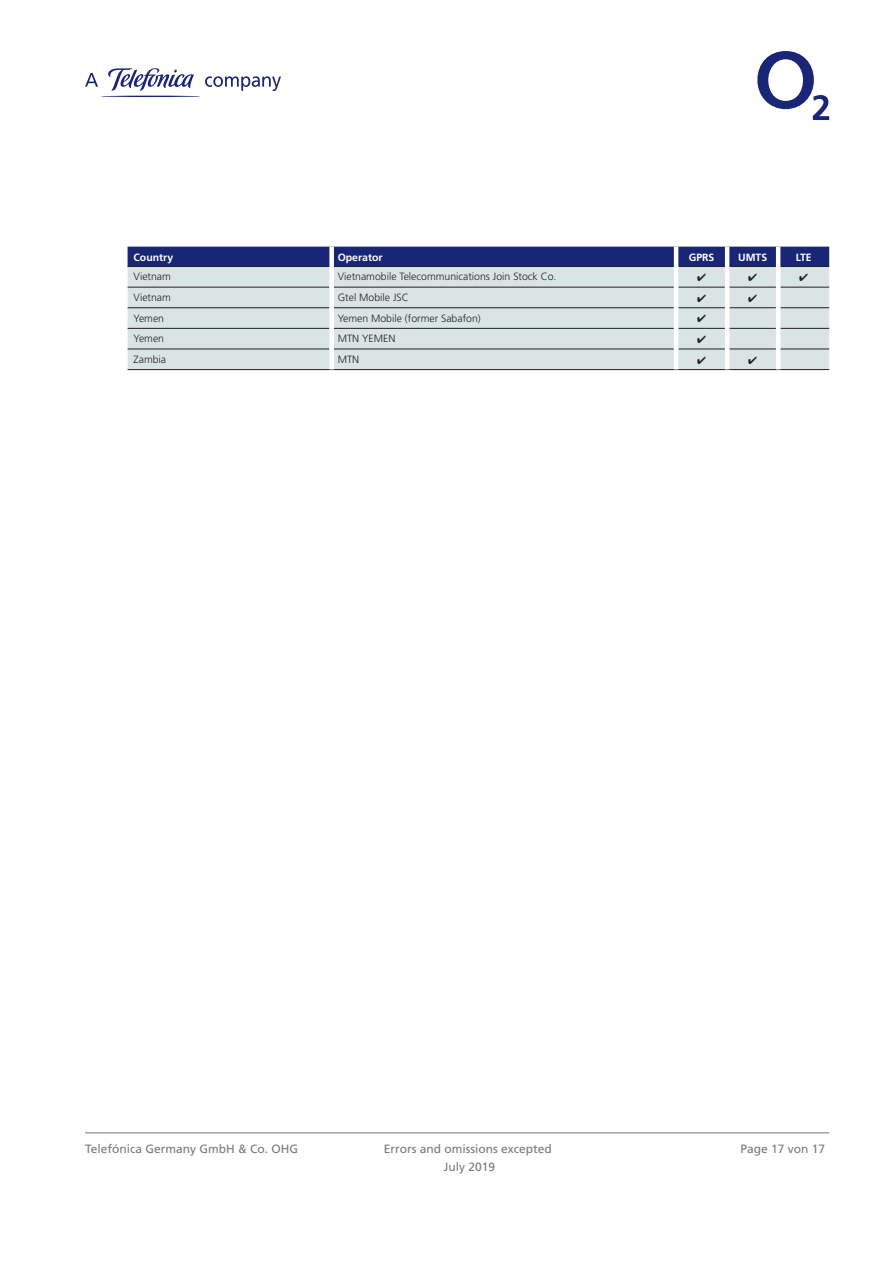
<style>
.page{position:relative;width:893px;height:1263px;background:#fff}
.page>*{position:absolute;margin:0;border:0;box-sizing:border-box;transform-origin:0 0}
.t1{font:12px/18px "Frutiger LT Pro";color:#76787b;text-align:center}
.t2{font:300 10.5px "Frutiger LT Pro";color:#231f20}
.t3{font:700 10.5px "Frutiger LT Pro";color:#fff}
</style>
<div class="page">
<svg style="left:85px;top:73px;width:13px;height:14px"></svg>
<svg style="left:205px;top:76px;width:76px;height:15px"></svg>
<hr style="left:100px;top:96px;width:101px;height:1px;background:#192575;border-radius:50%">
<svg style="left:108px;top:68px;width:86px;height:23px"></svg>
<svg style="left:757px;top:51px;width:72px;height:69px"></svg>
<hr style="left:85px;top:1132px;width:744px;height:1px;background:#808285">
<div style="left:128px;top:247px;width:701px;height:19px;background:#192575"></div>
<div style="left:128px;top:267px;width:701px;height:102px;background:#dbe4e4"></div>
<hr style="left:128px;top:266px;width:201px;height:1px;background:#231f20">
<hr style="left:334px;top:266px;width:340px;height:1px;background:#231f20">
<hr style="left:678px;top:266px;width:47px;height:1px;background:#231f20">
<hr style="left:729px;top:266px;width:47px;height:1px;background:#231f20">
<hr style="left:780px;top:266px;width:49px;height:1px;background:#231f20">
<hr style="left:128px;top:287px;width:201px;height:1px;background:#231f20">
<hr style="left:334px;top:287px;width:340px;height:1px;background:#231f20">
<hr style="left:678px;top:287px;width:47px;height:1px;background:#231f20">
<hr style="left:729px;top:287px;width:47px;height:1px;background:#231f20">
<hr style="left:780px;top:287px;width:49px;height:1px;background:#231f20">
<hr style="left:128px;top:307px;width:201px;height:1px;background:#231f20">
<hr style="left:334px;top:307px;width:340px;height:1px;background:#231f20">
<hr style="left:678px;top:307px;width:47px;height:1px;background:#231f20">
<hr style="left:729px;top:307px;width:47px;height:1px;background:#231f20">
<hr style="left:780px;top:307px;width:49px;height:1px;background:#231f20">
<hr style="left:128px;top:328px;width:201px;height:1px;background:#231f20">
<hr style="left:334px;top:328px;width:340px;height:1px;background:#231f20">
<hr style="left:678px;top:328px;width:47px;height:1px;background:#231f20">
<hr style="left:729px;top:328px;width:47px;height:1px;background:#231f20">
<hr style="left:780px;top:328px;width:49px;height:1px;background:#231f20">
<hr style="left:128px;top:349px;width:201px;height:1px;background:#231f20">
<hr style="left:334px;top:349px;width:340px;height:1px;background:#231f20">
<hr style="left:678px;top:349px;width:47px;height:1px;background:#231f20">
<hr style="left:729px;top:349px;width:47px;height:1px;background:#231f20">
<hr style="left:780px;top:349px;width:49px;height:1px;background:#231f20">
<hr style="left:128px;top:369px;width:204px;height:1px;background:#231f20">
<hr style="left:332px;top:369px;width:344px;height:1px;background:#231f20">
<hr style="left:676px;top:369px;width:51px;height:1px;background:#231f20">
<hr style="left:727px;top:369px;width:51px;height:1px;background:#231f20">
<hr style="left:778px;top:369px;width:51px;height:1px;background:#231f20">
<div style="left:329px;top:247px;width:5px;height:19px;background:#fff"></div>
<hr style="left:674px;top:247px;width:4px;height:19px;background:#fff">
<hr style="left:725px;top:247px;width:4px;height:19px;background:#fff">
<div style="left:329px;top:266px;width:5px;height:21px;background:#fff"></div>
<hr style="left:674px;top:266px;width:4px;height:21px;background:#fff">
<hr style="left:725px;top:266px;width:4px;height:21px;background:#fff">
<div style="left:329px;top:287px;width:5px;height:21px;background:#fff"></div>
<hr style="left:674px;top:287px;width:4px;height:21px;background:#fff">
<hr style="left:725px;top:287px;width:4px;height:21px;background:#fff">
<div style="left:329px;top:308px;width:5px;height:20px;background:#fff"></div>
<hr style="left:674px;top:308px;width:4px;height:20px;background:#fff">
<hr style="left:725px;top:308px;width:4px;height:20px;background:#fff">
<div style="left:329px;top:328px;width:5px;height:21px;background:#fff"></div>
<hr style="left:674px;top:328px;width:4px;height:21px;background:#fff">
<hr style="left:725px;top:328px;width:4px;height:21px;background:#fff">
<div style="left:329px;top:349px;width:5px;height:20px;background:#fff"></div>
<hr style="left:674px;top:349px;width:4px;height:20px;background:#fff">
<hr style="left:725px;top:349px;width:4px;height:20px;background:#fff">
<hr style="left:776px;top:247px;width:4px;height:19px;background:#fff">
<hr style="left:776px;top:266px;width:4px;height:21px;background:#fff">
<hr style="left:776px;top:287px;width:4px;height:21px;background:#fff">
<hr style="left:776px;top:308px;width:4px;height:20px;background:#fff">
<hr style="left:776px;top:328px;width:4px;height:21px;background:#fff">
<hr style="left:776px;top:349px;width:4px;height:20px;background:#fff">
<svg style="left:697px;top:274px;width:9px;height:7px"></svg>
<svg style="left:749px;top:274px;width:8px;height:7px"></svg>
<svg style="left:800px;top:274px;width:8px;height:7px"></svg>
<svg style="left:697px;top:294px;width:9px;height:8px"></svg>
<svg style="left:749px;top:294px;width:8px;height:8px"></svg>
<svg style="left:697px;top:315px;width:9px;height:7px"></svg>
<svg style="left:697px;top:336px;width:9px;height:7px"></svg>
<svg style="left:697px;top:356px;width:9px;height:8px"></svg>
<svg style="left:749px;top:356px;width:8px;height:8px"></svg>
<p class="t3" style="left:134px;top:251px;width:41px">Country</p>
<p class="t3" style="left:338px;top:251px;width:46px">Operator</p>
<p class="t3" style="left:689px;top:251px;width:27px">GPRS</p>
<p class="t3" style="left:738px;top:251px;width:31px">UMTS</p>
<p class="t3" style="left:796px;top:251px;width:17px">LTE</p>
<p class="t2" style="left:134px;top:271px;width:39px">Vietnam</p>
<p class="t2" style="left:338px;top:271px;width:220px">Vietnamobile Telecommunications Join Stock Co.</p>
<p class="t2" style="left:134px;top:291px;width:39px">Vietnam</p>
<p class="t2" style="left:338px;top:291px;width:73px">Gtel Mobile JSC</p>
<p class="t2" style="left:134px;top:312px;width:32px">Yemen</p>
<p class="t2" style="left:338px;top:312px;width:145px">Yemen Mobile (former Sabafon)</p>
<p class="t2" style="left:134px;top:332px;width:32px">Yemen</p>
<p class="t2" style="left:338px;top:332px;width:59px">MTN YEMEN</p>
<p class="t2" style="left:134px;top:353px;width:34px">Zambia</p>
<p class="t2" style="left:338px;top:353px;width:23px">MTN</p>
<p class="t1" style="left:85px;top:1140px;width:215px">Telefónica Germany GmbH &amp; Co. OHG</p>
<p class="t1" style="left:740px;top:1140px;width:86px">Page 17 von 17</p>
<p class="t1" style="left:384px;top:1140px;width:170px">Errors and omissions excepted<br>July 2019</p>
</div>
